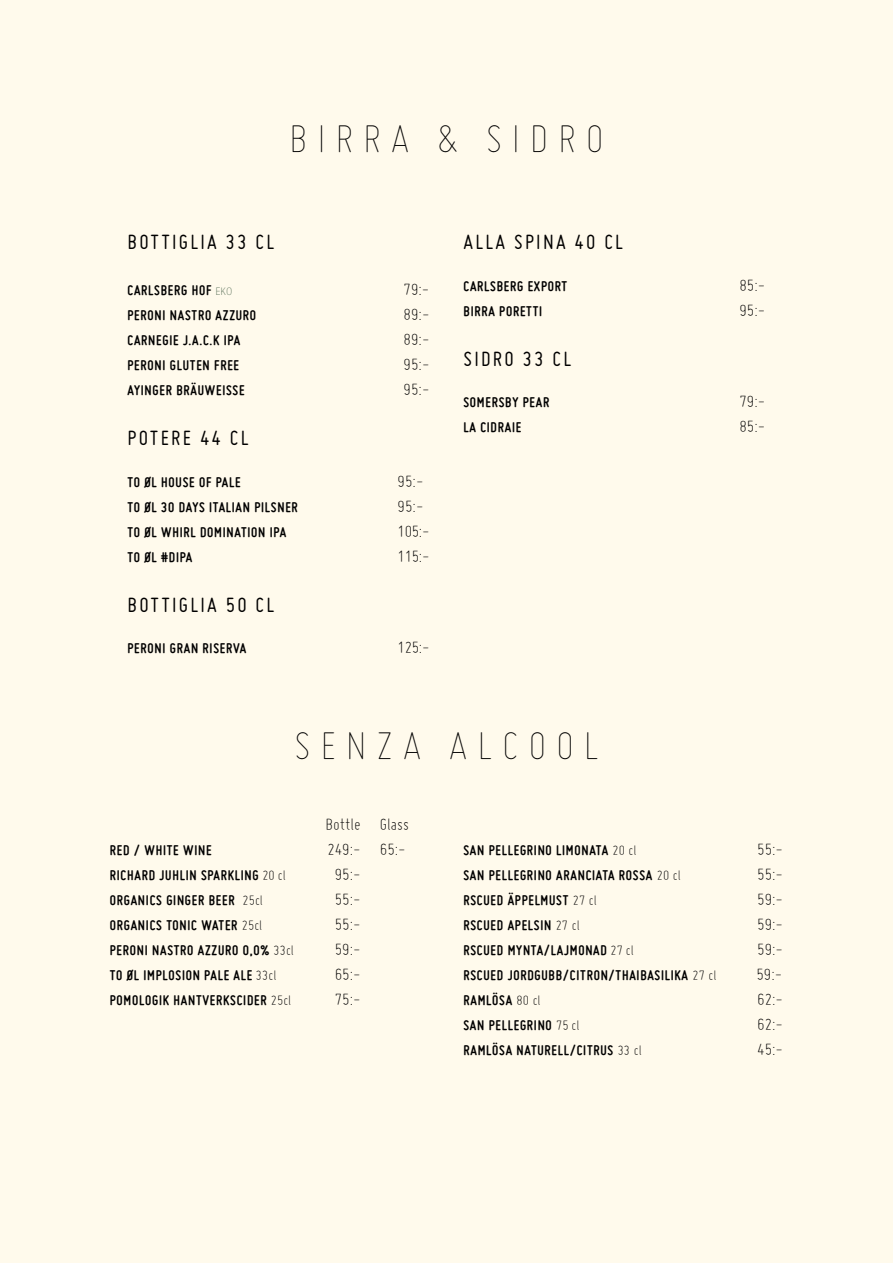
<style>
.page{position:relative;width:893px;height:1263px;background:#fffaec}
.page>*{position:absolute;margin:0;border:0;box-sizing:border-box;transform-origin:0 0}
.t1{font:45px "Miso Skinny";letter-spacing:.2em;color:#000}
.t2{font:22.5px "Miso";letter-spacing:.1em;color:#000}
.t3{font:300 18px "Miso";color:#000}
.t4{font:700 15px "Miso";letter-spacing:.05em;color:#000}
.s1{font-family:"Helvetica Neue LT Std";font-weight:100;font-stretch:condensed;font-size:10.5px;color:#536a53}
.s2{font-weight:300}
</style>
<div class="page">
<h1 class="t1" style="left:289px;top:114px;width:317px">BIRRA &amp; SIDRO</h1>
<h2 class="t2" style="left:128px;top:229px;width:148px">BOTTIGLIA 33 CL</h2>
<p class="t4" style="left:128px;top:282px;width:106px">CARLSBERG HOF <span class="s1">EKO</span></p>
<p class="t3" style="left:404px;top:279px;width:27px">79:-</p>
<p class="t4" style="left:128px;top:307px;width:130px">PERONI NASTRO AZZURO</p>
<p class="t3" style="left:404px;top:304px;width:27px">89:-</p>
<p class="t4" style="left:128px;top:332px;width:114px">CARNEGIE J.A.C.K IPA</p>
<p class="t3" style="left:404px;top:329px;width:27px">89:-</p>
<p class="t4" style="left:128px;top:357px;width:113px">PERONI GLUTEN FREE</p>
<p class="t3" style="left:404px;top:354px;width:27px">95:-</p>
<p class="t4" style="left:128px;top:382px;width:119px">AYINGER BRÄUWEISSE</p>
<p class="t3" style="left:404px;top:379px;width:27px">95:-</p>
<h2 class="t2" style="left:128px;top:425px;width:122px">POTERE 44 CL</h2>
<p class="t4" style="left:128px;top:473px;width:115px">TO ØL HOUSE OF PALE</p>
<p class="t3" style="left:398px;top:471px;width:27px">95:-</p>
<p class="t4" style="left:128px;top:498px;width:172px">TO ØL 30 DAYS ITALIAN PILSNER</p>
<p class="t3" style="left:398px;top:496px;width:27px">95:-</p>
<p class="t4" style="left:128px;top:523px;width:160px">TO ØL WHIRL DOMINATION IPA</p>
<p class="t3" style="left:398px;top:521px;width:33px">105:-</p>
<p class="t4" style="left:128px;top:548px;width:66px">TO ØL #DIPA</p>
<p class="t3" style="left:398px;top:546px;width:33px">115:-</p>
<h2 class="t2" style="left:128px;top:592px;width:148px">BOTTIGLIA 50 CL</h2>
<p class="t4" style="left:128px;top:640px;width:120px">PERONI GRAN RISERVA</p>
<p class="t3" style="left:398px;top:637px;width:33px">125:-</p>
<h2 class="t2" style="left:463px;top:229px;width:161px">ALLA SPINA 40 CL</h2>
<p class="t4" style="left:463px;top:277px;width:105px">CARLSBERG EXPORT</p>
<p class="t3" style="left:739px;top:275px;width:27px">85:-</p>
<p class="t4" style="left:463px;top:302px;width:80px">BIRRA PORETTI</p>
<p class="t3" style="left:739px;top:300px;width:27px">95:-</p>
<h2 class="t2" style="left:463px;top:346px;width:109px">SIDRO 33 CL</h2>
<p class="t4" style="left:463px;top:394px;width:87px">SOMERSBY PEAR</p>
<p class="t3" style="left:739px;top:391px;width:27px">79:-</p>
<p class="t4" style="left:463px;top:419px;width:59px">LA CIDRAIE</p>
<p class="t3" style="left:739px;top:416px;width:27px">85:-</p>
<h1 class="t1" style="left:294px;top:721px;width:307px">SENZA ALCOOL</h1>
<p class="t3" style="left:325px;top:815px;width:85px">Bottle Glass</p>
<p class="t4" style="left:110px;top:842px;width:103px">RED / WHITE WINE</p>
<p class="t3" style="left:327px;top:840px;width:80px">249:- 65:-</p>
<p class="t4" style="left:110px;top:867px;width:177px">RICHARD JUHLIN SPARKLING <span class="s2">20 cl</span></p>
<p class="t3" style="left:335px;top:865px;width:27px">95:-</p>
<p class="t4" style="left:110px;top:892px;width:155px">ORGANICS GINGER BEER <span class="s2">25cl</span></p>
<p class="t3" style="left:335px;top:890px;width:27px">55:-</p>
<p class="t4" style="left:110px;top:917px;width:154px">ORGANICS TONIC WATER <span class="s2">25cl</span></p>
<p class="t3" style="left:335px;top:915px;width:27px">55:-</p>
<p class="t4" style="left:110px;top:942px;width:186px">PERONI NASTRO AZZURO 0,0% <span class="s2">33cl</span></p>
<p class="t3" style="left:335px;top:940px;width:27px">59:-</p>
<p class="t4" style="left:110px;top:967px;width:168px">TO ØL IMPLOSION PALE ALE <span class="s2">33cl</span></p>
<p class="t3" style="left:335px;top:965px;width:27px">65:-</p>
<p class="t4" style="left:110px;top:992px;width:183px">POMOLOGIK HANTVERKSCIDER <span class="s2">25cl</span></p>
<p class="t3" style="left:335px;top:990px;width:27px">75:-</p>
<p class="t4" style="left:463px;top:842px;width:175px">SAN PELLEGRINO LIMONATA <span class="s2">20 cl</span></p>
<p class="t3" style="left:757px;top:840px;width:27px">55:-</p>
<p class="t4" style="left:463px;top:867px;width:219px">SAN PELLEGRINO ARANCIATA ROSSA <span class="s2">20 cl</span></p>
<p class="t3" style="left:757px;top:865px;width:27px">55:-</p>
<p class="t4" style="left:463px;top:892px;width:135px">RSCUED ÄPPELMUST <span class="s2">27 cl</span></p>
<p class="t3" style="left:757px;top:890px;width:27px">59:-</p>
<p class="t4" style="left:463px;top:917px;width:118px">RSCUED APELSIN <span class="s2">27 cl</span></p>
<p class="t3" style="left:757px;top:915px;width:27px">59:-</p>
<p class="t4" style="left:463px;top:942px;width:172px">RSCUED MYNTA/LAJMONAD <span class="s2">27 cl</span></p>
<p class="t3" style="left:757px;top:940px;width:27px">59:-</p>
<p class="t4" style="left:463px;top:967px;width:255px">RSCUED JORDGUBB/CITRON/THAIBASILIKA <span class="s2">27 cl</span></p>
<p class="t3" style="left:756px;top:965px;width:27px">59:-</p>
<p class="t4" style="left:463px;top:992px;width:79px">RAMLÖSA <span class="s2">80 cl</span></p>
<p class="t3" style="left:757px;top:990px;width:27px">62:-</p>
<p class="t4" style="left:463px;top:1017px;width:118px">SAN PELLEGRINO <span class="s2">75 cl</span></p>
<p class="t3" style="left:757px;top:1015px;width:27px">62:-</p>
<p class="t4" style="left:463px;top:1042px;width:180px">RAMLÖSA NATURELL/CITRUS <span class="s2">33 cl</span></p>
<p class="t3" style="left:757px;top:1040px;width:27px">45:-</p>
</div>
